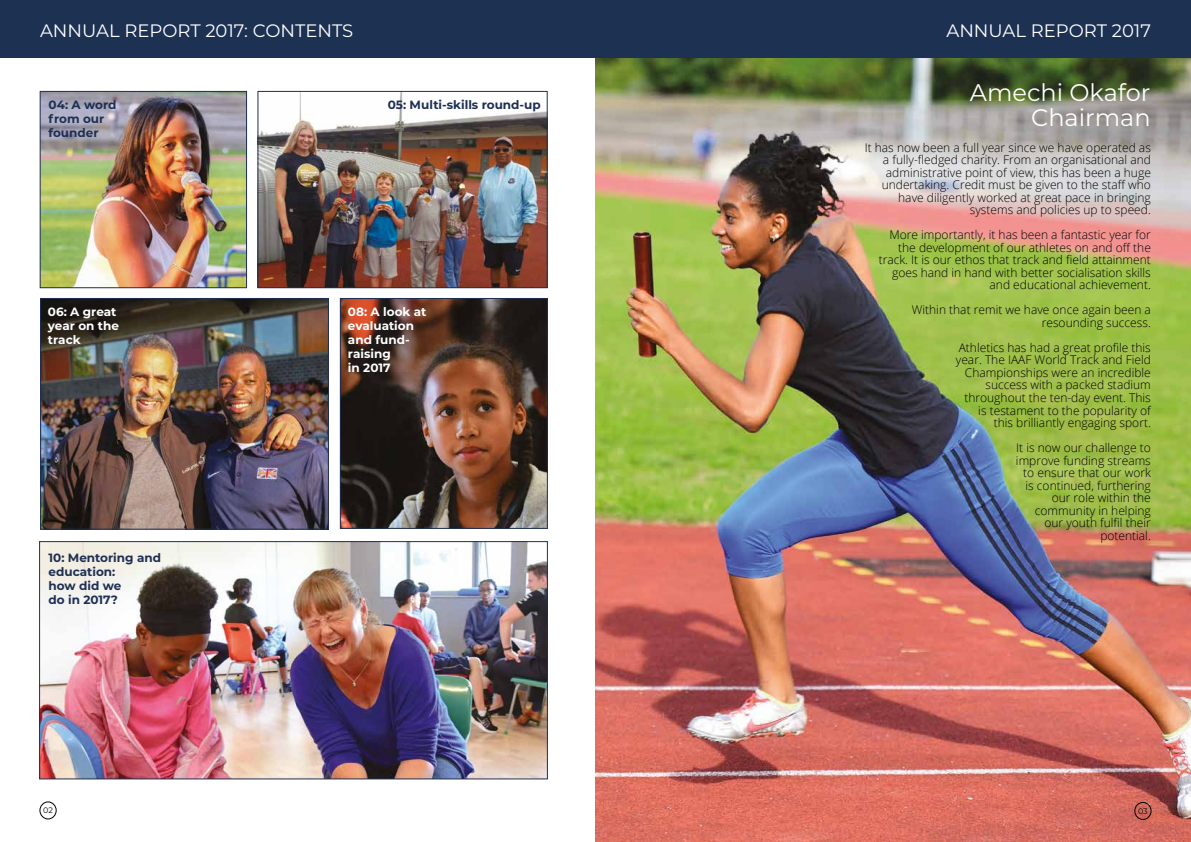
<style>
.page{position:relative;width:1191px;height:842px;background:#fff}
.page>*{position:absolute;margin:0;border:0;box-sizing:border-box;transform-origin:0 0}
.t1{font:24px/25px "Montserrat";color:#fff;text-align:right}
.t2{font:18px "Montserrat";color:#fff}
.t3{font:300 12px/12.5px "Open Sans";color:#000;text-align:right}
.t4{font:700 12px/14px "Montserrat";color:#1e2f53}
.t5{font:700 12px/14px "Montserrat";color:#fff}
.t6{font:8px "Montserrat";color:#000}
</style>
<div class="page">
<img style="left:595px;top:57px;width:596px;height:785px">
<div style="left:0;top:0;width:1191px;height:57px;background:#1d3153"></div>
<div style="left:40px;top:802px;width:16px;height:17px;border:1px solid #000;border-radius:50%"></div>
<div style="left:1134px;top:802px;width:17px;height:18px;border:1px solid #000;border-radius:50%"></div>
<img style="left:42px;top:93px;width:203px;height:193px">
<div style="left:40px;top:91px;width:207px;height:197px;border:1px solid #1e2f53"></div>
<img style="left:260px;top:93px;width:285px;height:193px">
<div style="left:258px;top:91px;width:289px;height:197px;border:1px solid #1e2f53"></div>
<img style="left:42px;top:300px;width:284px;height:227px">
<div style="left:40px;top:298px;width:288px;height:231px;border:1px solid #1e2f53"></div>
<img style="left:342px;top:300px;width:203px;height:226px">
<div style="left:340px;top:298px;width:207px;height:230px;border:1px solid #1e2f53"></div>
<img style="left:41px;top:543px;width:504px;height:234px">
<div style="left:39px;top:541px;width:508px;height:238px;border:1px solid #1e2f53"></div>
<h2 class="t2" style="left:40px;top:19px;width:315px">ANNUAL REPORT 2017: CONTENTS</h2>
<p class="t4" style="left:49px;top:97px;width:69px">04: A word from our founder</p>
<p class="t4" style="left:388px;top:97px;width:154px">05: Multi-skills round-up</p>
<p class="t5" style="left:48px;top:304px;width:73px">06: A great year on the track</p>
<p class="t5" style="left:348px;top:304px;width:80px">08: A look at evaluation and fund&shy;raising<br>in 2017</p>
<p class="t4" style="left:49px;top:550px;width:114px">10: Mentoring and education:<br>how did we<br>do in 2017?</p>
<p class="t6" style="left:43px;top:805px;width:11px">02</p>
<h2 class="t2" style="left:946px;top:19px;width:206px">ANNUAL REPORT 2017</h2>
<h1 class="t1" style="left:970px;top:79px;width:182px">Amechi Okafor<br>Chairman</h1>
<p class="t3" style="left:864px;top:141px;width:288px">It has now been a full year since we have operated as a fully-fledged charity. From an organisational and administrative point of view, this has been a huge undertaking. Credit must be given to the staff who have diligently worked at great pace in bringing systems and policies up to speed.</p>
<p class="t3" style="left:878px;top:228px;width:274px">More importantly, it has been a fantastic year for the development of our athletes on and off the track. It is our ethos that track and field attainment goes hand in hand with better socialisation skills and educational achievement.</p>
<p class="t3" style="left:911px;top:304px;width:241px">Within that remit we have once again been a resounding success.</p>
<p class="t3" style="left:956px;top:341px;width:196px">Athletics has had a great profile this year. The IAAF World Track and Field Championships were an incredible success with a packed stadium throughout the ten-day event. This is testament to the popularity of<br>this brilliantly engaging sport.</p>
<p class="t3" style="left:1016px;top:441px;width:136px">It is now our challenge to improve funding streams to ensure that our work is continued, furthering our role within the community in helping our youth fulfil their potential.</p>
<p class="t6" style="left:1138px;top:805px;width:11px">03</p>
</div>
